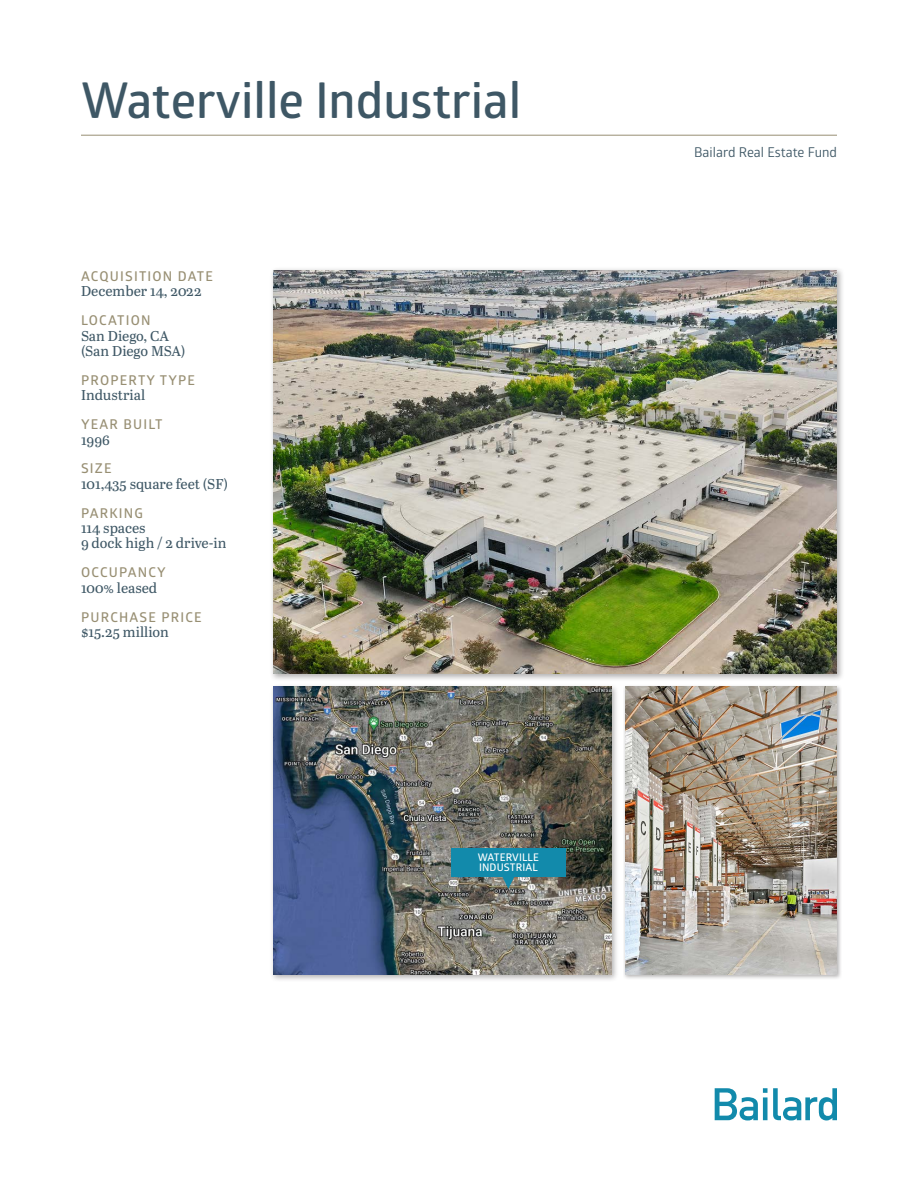
<style>
.page{position:relative;width:918px;height:1188px;background:#fff}
.page>*{position:absolute;margin:0;border:0;box-sizing:border-box;transform-origin:0 0}
.t1{font:600 49.5px "Glober";color:#3e5765}
.Normal_Text_9{font:14.25px/15.3px "Abril Text";color:#3e5765}
.Normal_Text_9-2{font:600 13.5px "Glober";letter-spacing:.09em;color:#988f73}
.t2{font:13.5px "Glober";color:#3e5765}
.t3{font:600 10.5px/10.5px "Glober";letter-spacing:.01em;color:#fff}
</style>
<div class="page">
<svg style="left:715px;top:1088px;width:122px;height:32px"></svg>
<hr style="left:81px;top:135px;width:756px;height:1px;background:#988f73">
<div style="left:269px;top:266px;width:576px;height:415px;background:#231f20;opacity:.35"></div>
<img style="left:273px;top:270px;width:564px;height:404px">
<div style="left:623px;top:684px;width:219px;height:297px;background:#231f20;opacity:.35"></div>
<img style="left:625px;top:687px;width:212px;height:288px">
<div style="left:270px;top:683px;width:349px;height:299px;background:#231f20;opacity:.35"></div>
<img style="left:273px;top:687px;width:339px;height:288px">
<div style="left:451px;top:848px;width:115px;height:28px;background:#128aab"></div>
<svg style="left:502px;top:876px;width:13px;height:13px"></svg>
<p class="t1" style="left:81px;top:66px;width:442px">Waterville Industrial</p>
<p class="Normal_Text_9-2" style="left:81px;top:267px;width:134px">ACQUISITION DATE</p>
<p class="Normal_Text_9" style="left:81px;top:283px;width:122px">December 14, 2022</p>
<p class="Normal_Text_9-2" style="left:81px;top:311px;width:71px">LOCATION</p>
<p class="Normal_Text_9" style="left:81px;top:327px;width:106px">San Diego, CA (San Diego MSA)</p>
<p class="Normal_Text_9-2" style="left:81px;top:371px;width:115px">PROPERTY TYPE</p>
<p class="Normal_Text_9" style="left:81px;top:387px;width:66px">Industrial</p>
<p class="Normal_Text_9-2" style="left:81px;top:415px;width:83px">YEAR BUILT</p>
<p class="Normal_Text_9" style="left:81px;top:431px;width:30px">1996</p>
<p class="Normal_Text_9-2" style="left:81px;top:459px;width:32px">SIZE</p>
<p class="Normal_Text_9" style="left:81px;top:476px;width:149px">101,435 square feet (SF)</p>
<p class="Normal_Text_9-2" style="left:81px;top:504px;width:64px">PARKING</p>
<p class="Normal_Text_9" style="left:81px;top:520px;width:147px">114 spaces<br>9 dock high / 2 drive-in</p>
<p class="Normal_Text_9-2" style="left:81px;top:563px;width:86px">OCCUPANCY</p>
<p class="Normal_Text_9" style="left:81px;top:579px;width:78px">100% leased</p>
<p class="Normal_Text_9-2" style="left:81px;top:607px;width:122px">PURCHASE PRICE</p>
<p class="Normal_Text_9" style="left:81px;top:624px;width:90px">$15.25 million</p>
<p class="t3" style="left:478px;top:851px;width:63px">WATERVILLE<br>INDUSTRIAL</p>
<p class="t2" style="left:694px;top:142px;width:144px">Bailard Real Estate Fund</p>
</div>
